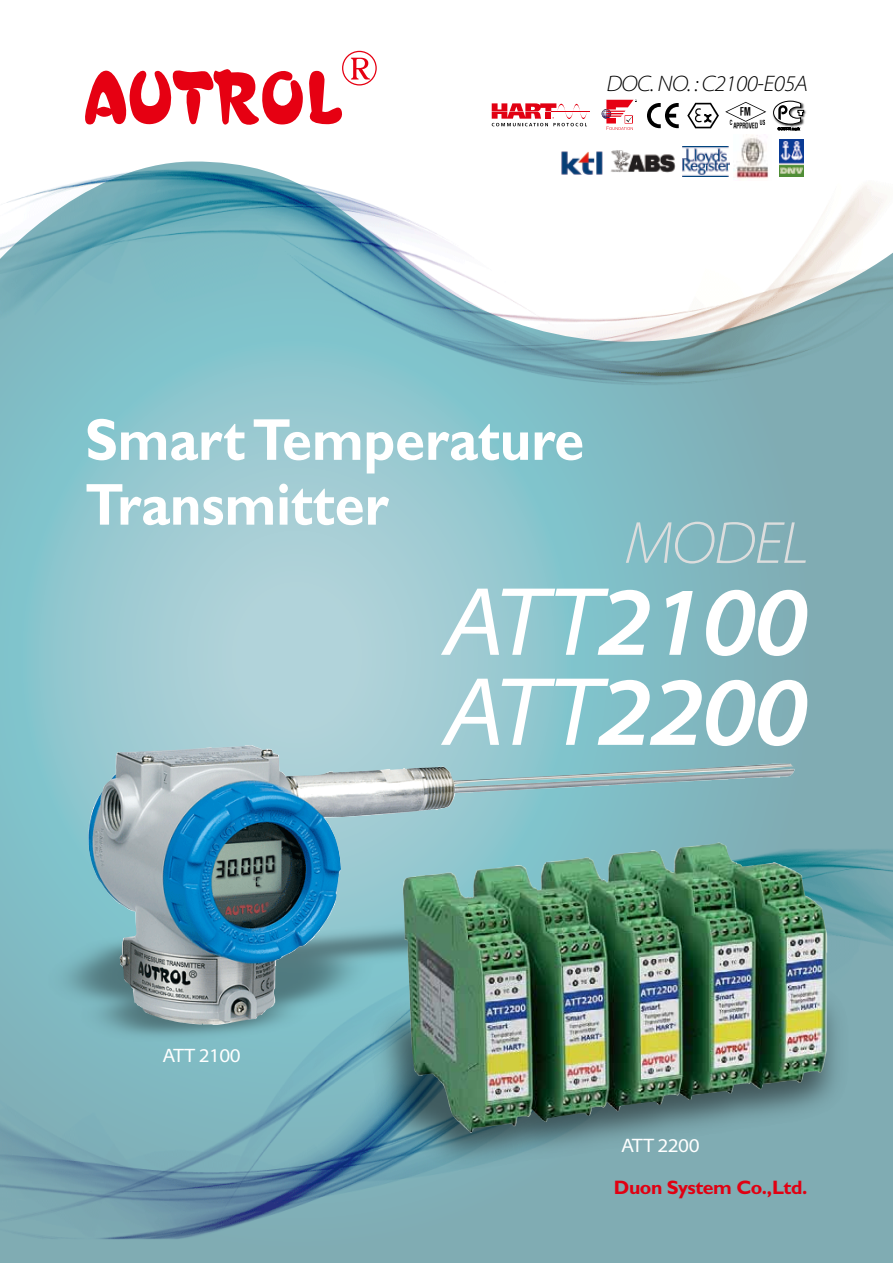
<style>
.page{position:relative;width:893px;height:1263px;background:#fff}
.page>*{position:absolute;margin:0;border:0;box-sizing:border-box;transform-origin:0 0}
.t1{font:italic 600 semi-expanded 98.25px/90px "Myriad Pro";letter-spacing:-.025em;color:#fff}
.t2{font:italic 300 semi-expanded 60px "Myriad Pro";letter-spacing:-.025em;color:#dcdddd}
.t3{font:700 59.4px/64.8px "Gill Sans Alt One WGL";color:#fff;scale:.91 1}
.t4{font:italic 300 semi-expanded 22.5px "Myriad Pro";letter-spacing:-.025em;color:#000}
.t5{font:700 19.5px "Gill Sans Alt One WGL";letter-spacing:-.025em;color:#e10012}
.t6{font:semi-expanded 19.5px "Myriad Pro";letter-spacing:-.025em;color:#fff}
.t7{font:9.9px "H2 hdr M";color:#000;scale:.85 1}
.t8{font:6.75px "H2 hdr M";color:#000;scale:.81 1}
.s1{font-weight:400}
</style>
<div class="page">
<img style="left:0;top:50px;width:893px;height:1213px">
<svg style="left:647px;top:103px;width:32px;height:25px"></svg>
<svg style="left:687px;top:103px;width:32px;height:25px"></svg>
<svg style="left:725px;top:102px;width:41px;height:23px"></svg>
<img style="left:772px;top:99px;width:33px;height:30px">
<svg style="left:773px;top:101px;width:35px;height:29px"></svg>
<hr style="left:551px;top:111px;width:39px;height:1px;background:#e10012">
<svg style="left:492px;top:103px;width:95px;height:23px"></svg>
<svg style="left:602px;top:100px;width:35px;height:30px"></svg>
<img style="left:733px;top:135px;width:38px;height:45px">
<img style="left:606px;top:150px;width:74px;height:25px">
<img style="left:683px;top:147px;width:47px;height:30px">
<img style="left:779px;top:139px;width:24px;height:38px">
<img style="left:561px;top:151px;width:41px;height:24px">
<img style="left:9px;top:687px;width:856px;height:557px">
<img style="left:87px;top:745px;width:707px;height:281px">
<img style="left:295px;top:759px;width:598px;height:434px">
<img style="left:402px;top:842px;width:443px;height:291px">
<svg style="left:81px;top:51px;width:296px;height:78px"></svg>
<p class="t4" style="left:606px;top:70px;width:203px">DOC. NO. : C2100-E05A</p>
<p class="t7" style="left:740px;top:107px;width:14px">FM</p>
<p class="t8" style="left:733px;top:122px;width:32px">APPROVED</p>
<p class="t3" style="left:85px;top:407px;width:550px">Smart Temperature<br>Transmitter</p>
<p class="t2" style="left:624px;top:506px;width:186px">MODEL</p>
<h1 class="t1" style="left:444px;top:574px;width:366px"><span class="s1">ATT</span>2100<br><span class="s1">ATT</span>2200</h1>
<p class="t6" style="left:163px;top:1043px;width:80px">ATT 2100</p>
<p class="t6" style="left:621px;top:1133px;width:80px">ATT 2200</p>
<p class="t5" style="left:614px;top:1174px;width:195px">Duon System Co.,Ltd.</p>
</div>
